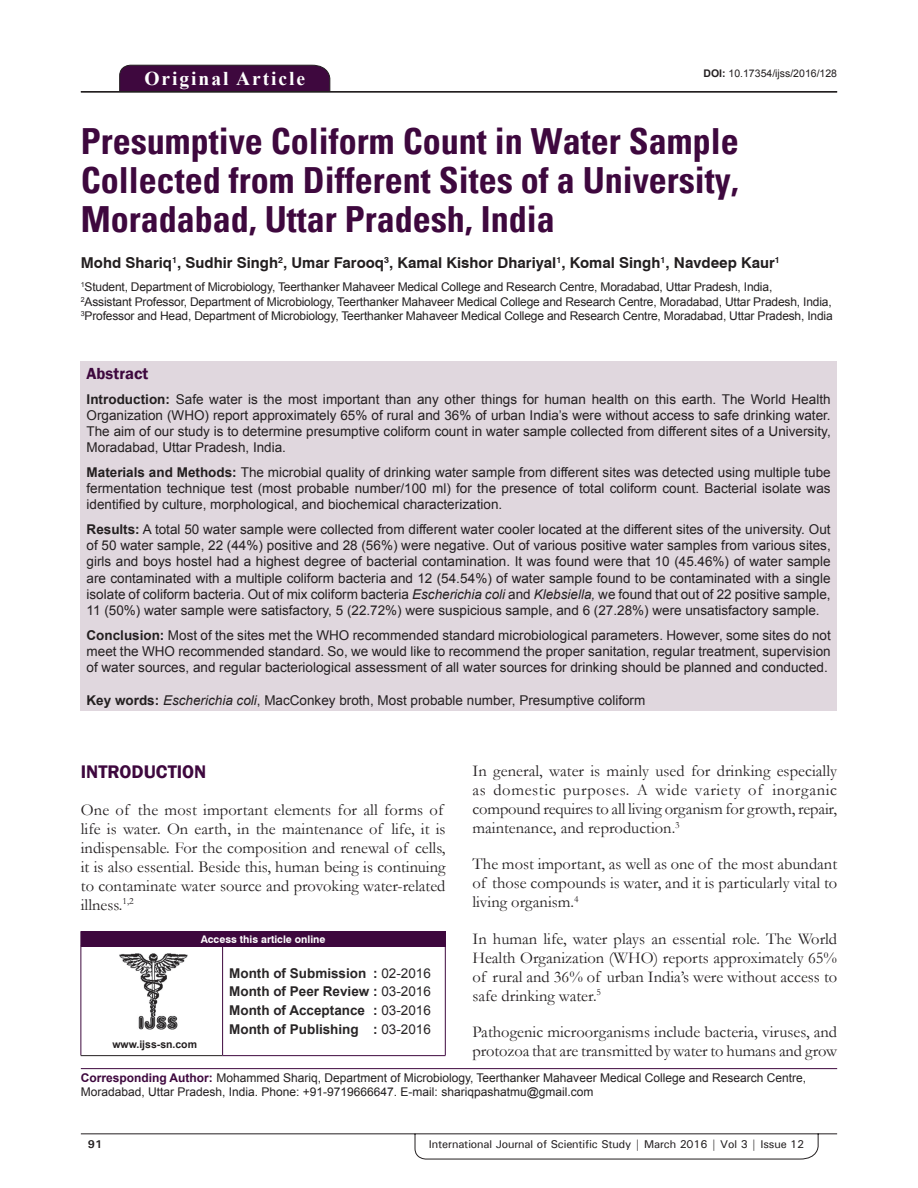
<style>
.page{position:relative;width:918px;height:1188px;background:#fff}
.page>*{position:absolute;margin:0;border:0;box-sizing:border-box;transform-origin:0 0}
.t1{font:700 condensed 36px/39px "Univers";color:#3e083e;text-align:justify}
.t2{font:700 19.5px "Times New Roman";letter-spacing:.1em;color:#fff}
.t3{font:600 18.75px "Franklin Gothic";color:#3e083e}
.t4{font:16.5px/19px "Garamond";color:#231f20;text-align:justify}
.t5{font:600 16.5px "Franklin Gothic";color:#3e083e}
.t6{font:700 15px "Swiss 721 BT";color:#231f20}
.t7{font:13.5px/16.2px "Arial";color:#231f20;text-align:justify}
.t8{font:700 13.5px/18.8px "Arial";color:#282526;text-align:justify}
.t9{font:12px/14.4px "Arial";letter-spacing:-.015em;color:#231f20}
.t10{font:500 11.25px "Univers";letter-spacing:-.01em;color:#231f20}
.t11{font:700 11.25px "Univers";color:#231f20}
.t12{font:10.5px "Arial";color:#231f20}
.t13{font:700 10.5px "Swiss 721 BT";color:#fff}
.t14{font:700 10.5px "Arial";color:#231f20}
.s1{font-weight:700}
.s2{font-style:italic}
.s3{font-weight:400}
.s4{font-weight:700;color:#3e083e}
</style>
<div class="page">
<svg style="left:80px;top:1133px;width:758px;height:26px"></svg>
<div style="left:119px;top:65px;width:211px;height:26px;background:#3e083e"></div>
<hr style="left:81px;top:91px;width:756px;height:1px;background:#231f20">
<div style="left:81px;top:361px;width:756px;height:350px;background:#e0d7de"></div>
<img style="left:119px;top:953px;width:69px;height:76px">
<div style="left:81px;top:931px;width:364px;height:15px;background:#3e083e"></div>
<svg style="left:445px;top:931px;width:1px;height:15px"></svg>
<hr style="left:81px;top:946px;width:142px;height:1px;background:#3e083e">
<hr style="left:81px;top:947px;width:1px;height:108px;background:#3e083e">
<hr style="left:81px;top:1055px;width:142px;height:1px;background:#231f20">
<hr style="left:223px;top:946px;width:223px;height:1px;background:#3e083e">
<hr style="left:222px;top:947px;width:1px;height:108px;background:#3e083e">
<hr style="left:445px;top:947px;width:1px;height:108px;background:#3e083e">
<hr style="left:223px;top:1055px;width:223px;height:1px;background:#3e083e">
<hr style="left:81px;top:1068px;width:756px;height:1px;background:#3e083e">
<h2 class="t2" style="left:144px;top:67px;width:162px">Original Article</h2>
<p class="t12" style="left:703px;top:67px;width:135px"><span class="s1">DOI:</span> 10.17354/ijss/2016/128</p>
<h1 class="t1" style="left:81px;top:122px;width:660px">Presumptive Coliform Count in Water Sample Collected from Different Sites of a University, Moradabad, Uttar Pradesh, India</h1>
<p class="t6" style="left:81px;top:254px;width:701px">Mohd Shariq<sup>1</sup>, Sudhir Singh<sup>2</sup>, Umar Farooq<sup>3</sup>, Kamal Kishor Dhariyal<sup>1</sup>, Komal Singh<sup>1</sup>, Navdeep Kaur<sup>1</sup></p>
<p class="t9" style="left:81px;top:280px;width:753px"><sup>1</sup>Student, Department of Microbiology, Teerthanker Mahaveer Medical College and Research Centre, Moradabad, Uttar Pradesh, India,<br><sup>2</sup>Assistant Professor, Department of Microbiology, Teerthanker Mahaveer Medical College and Research Centre, Moradabad, Uttar Pradesh, India,<br><sup>3</sup>Professor and Head, Department of Microbiology, Teerthanker Mahaveer Medical College and Research Centre, Moradabad, Uttar Pradesh, India</p>
<p class="t5" style="left:87px;top:364px;width:63px">Abstract</p>
<p class="t7" style="left:87px;top:391px;width:746px"><span class="s1">Introduction:</span> Safe water is the most important than any other things for human health on this earth. The World Health Organization (WHO) report approximately 65% of rural and 36% of urban India’s were without access to safe drinking water.<br>The aim of our study is to determine presumptive coliform count in water sample collected from different sites of a University, Moradabad, Uttar Pradesh, India.</p>
<p class="t7" style="left:87px;top:464px;width:746px"><span class="s1">Materials and Methods:</span> The microbial quality of drinking water sample from different sites was detected using multiple tube fermentation technique test (most probable number/100 ml) for the presence of total coliform count. Bacterial isolate was identified by culture, morphological, and biochemical characterization.</p>
<p class="t7" style="left:87px;top:521px;width:746px"><span class="s1">Results:</span> A total 50 water sample were collected from different water cooler located at the different sites of the university. Out of 50 water sample, 22 (44%) positive and 28 (56%) were negative. Out of various positive water samples from various sites, girls and boys hostel had a highest degree of bacterial contamination. It was found were that 10 (45.46%) of water sample are contaminated with a multiple coliform bacteria and 12 (54.54%) of water sample found to be contaminated with a single isolate of coliform bacteria. Out of mix coliform bacteria <span class="s2">Escherichia coli</span> and <span class="s2">Klebsiella,</span> we found that out of 22 positive sample, 11 (50%) water sample were satisfactory, 5 (22.72%) were suspicious sample, and 6 (27.28%) were unsatisfactory sample.</p>
<p class="t7" style="left:87px;top:627px;width:746px"><span class="s1">Conclusion:</span> Most of the sites met the WHO recommended standard microbiological parameters. However, some sites do not meet the WHO recommended standard. So, we would like to recommend the proper sanitation, regular treatment, supervision of water sources, and regular bacteriological assessment of all water sources for drinking should be planned and conducted.</p>
<p class="t7" style="left:87px;top:692px;width:560px"><span class="s1">Key words:</span> <span class="s2">Escherichia coli</span>, MacConkey broth, Most probable number, Presumptive coliform</p>
<p class="t4" style="left:473px;top:762px;width:366px">In general, water is mainly used for drinking especially as domestic purposes. A wide variety of inorganic compound requires to all living organism for growth, repair, maintenance, and reproduction.<sup>3</sup></p>
<p class="t4" style="left:473px;top:855px;width:366px">The most important, as well as one of the most abundant of those compounds is water, and it is particularly vital to living organism.<sup>4</sup></p>
<p class="t4" style="left:473px;top:929px;width:366px">In human life, water plays an essential role. The World Health Organization (WHO) reports approximately 65% of rural and 36% of urban India’s were without access to safe drinking water.<sup>5</sup></p>
<p class="t4" style="left:473px;top:1023px;width:366px">Pathogenic microorganisms include bacteria, viruses, and protozoa that are transmitted by water to humans and grow</p>
<h3 class="t3" style="left:81px;top:761px;width:127px">INTRODUCTION</h3>
<p class="t4" style="left:81px;top:800px;width:366px;text-align:left">One of the most important elements for all forms of life is water. On earth, in the maintenance of life, it is indispensable. For the composition and renewal of cells, it is also essential. Beside this, human being is continuing to contaminate water source and provoking water-related illness.<sup>1,2</sup></p>
<p class="t13" style="left:201px;top:933px;width:126px">Access this article online</p>
<p class="t8" style="left:229px;top:964px;width:203px">Month of Submission : <span class="s3">02-2016<br></span>Month of Peer Review : <span class="s3">03-2016<br></span>Month of Acceptance : <span class="s3">03-2016<br></span>Month of Publishing : <span class="s3">03-2016</span></p>
<p class="t9" style="left:81px;top:1070px;width:727px"><span class="s4">Corresponding Author:</span> Mohammed Shariq, Department of Microbiology, Teerthanker Mahaveer Medical College and Research Centre,<br>Moradabad, Uttar Pradesh, India. Phone: +91-9719666647. E-mail: shariqpashatmu@gmail.com</p>
<p class="t14" style="left:112px;top:1038px;width:86px">www.ijss-sn.com</p>
<p class="t11" style="left:88px;top:1137px;width:16px">91</p>
<p class="t10" style="left:429px;top:1137px;width:377px">International Journal of Scientific Study | March 2016 | Vol 3 | Issue 12</p>
</div>
